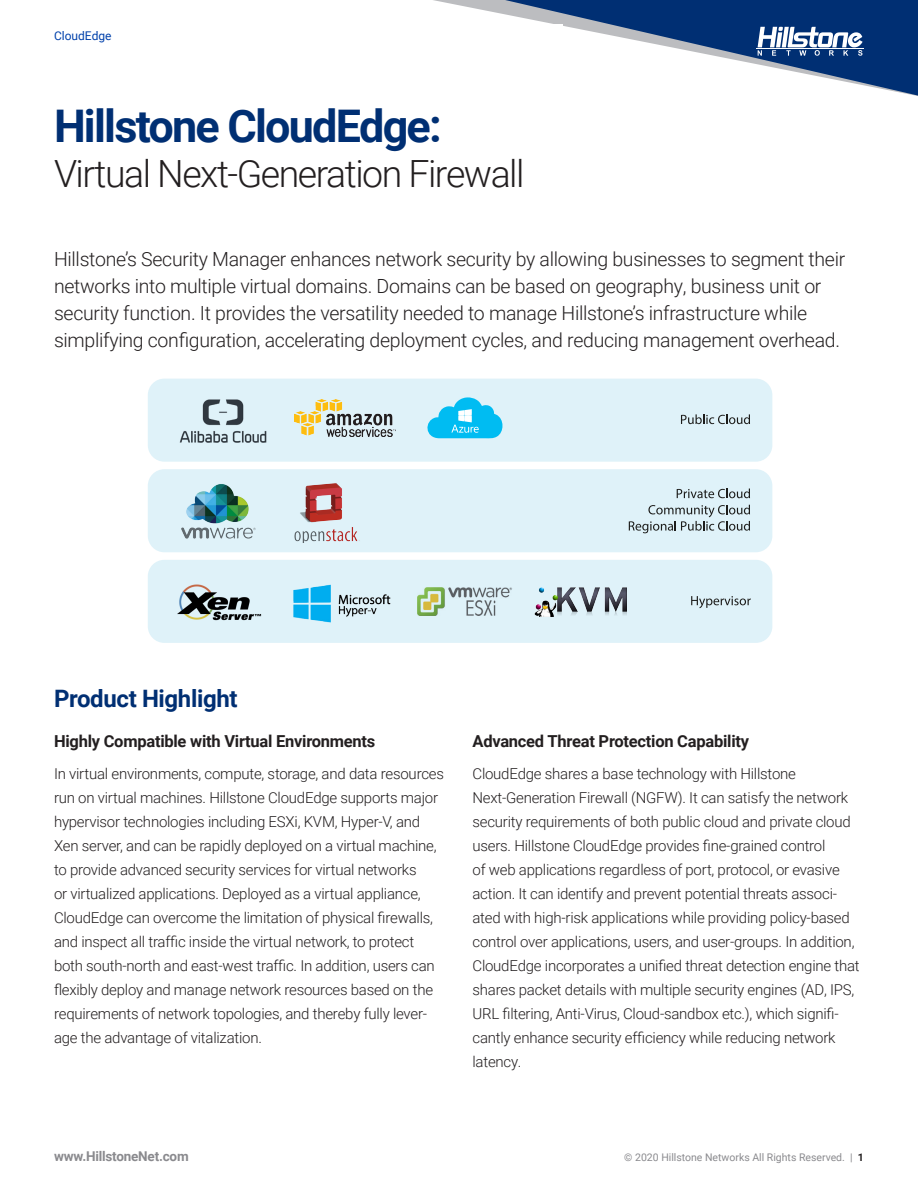
<style>
.page{position:relative;width:918px;height:1188px;background:#fff}
.page>*{position:absolute;margin:0;border:0;box-sizing:border-box;transform-origin:0 0}
.t1{font:700 45px "Roboto";letter-spacing:-.04em;color:#002f73}
.t2{font:300 37.5px "Roboto";letter-spacing:-.04em;color:#231f20}
.H4_Text_Subhead{font:700 24px "Roboto";letter-spacing:-.015em;color:#002f73}
.Pg_1_Intro{font:300 19.5px/27px "Roboto";letter-spacing:-.015em;color:#231f20}
.H4_Text_Subhead-2{font:700 16.5px "Roboto";letter-spacing:-.015em;color:#231f20}
.Text__body{font:300 15px/24px "Roboto";letter-spacing:-.015em;color:#231f20}
.t3{font:700 13.5px "Roboto";letter-spacing:-.015em;color:#8a8a8e}
.t4{font:12px "Roboto";color:#0041ab}
.t5{font:10.5px "Roboto";color:#8a8a8e}
.s1{font-weight:700;color:#231f20}
</style>
<div class="page">
<svg style="left:447px;top:0;width:471px;height:96px"></svg>
<svg style="left:758px;top:27px;width:105px;height:29px"></svg>
<hr style="left:756px;top:49px;width:108px;height:1px;background:#fff">
<div style="left:54px;top:24px;width:509px;height:40px;background:#fff"></div>
<div style="left:148px;top:379px;width:624px;height:83px;background:#dff2f9;border-radius:17px"></div>
<div style="left:148px;top:469px;width:624px;height:83px;background:#dff2f9;border-radius:17px"></div>
<div style="left:148px;top:560px;width:624px;height:83px;background:#dff2f9;border-radius:17px"></div>
<svg style="left:681px;top:414px;width:69px;height:10px"></svg>
<svg style="left:691px;top:596px;width:60px;height:12px"></svg>
<svg style="left:677px;top:489px;width:73px;height:9px"></svg>
<svg style="left:629px;top:505px;width:121px;height:28px"></svg>
<img style="left:294px;top:483px;width:66px;height:60px">
<img style="left:417px;top:588px;width:95px;height:28px">
<img style="left:294px;top:399px;width:102px;height:38px">
<svg style="left:427px;top:397px;width:76px;height:42px"></svg>
<img style="left:534px;top:587px;width:93px;height:30px">
<img style="left:293px;top:584px;width:98px;height:39px">
<img style="left:177px;top:584px;width:84px;height:37px">
<img style="left:181px;top:484px;width:75px;height:55px">
<img style="left:179px;top:399px;width:88px;height:44px">
<p class="t4" style="left:54px;top:27px;width:59px">CloudEdge</p>
<h1 class="t1" style="left:54px;top:94px;width:389px">Hillstone CloudEdge:</h1>
<h2 class="t2" style="left:54px;top:147px;width:472px">Virtual Next-Generation Firewall</h2>
<p class="Pg_1_Intro" style="left:54px;top:245px;width:793px">Hillstone’s Security Manager enhances network security by allowing businesses to segment their networks into multiple virtual domains. Domains can be based on geography, business unit or security function. It provides the versatility needed to manage Hillstone’s infrastructure while simplifying configuration, accelerating deployment cycles, and reducing management overhead.</p>
<p class="H4_Text_Subhead" style="left:54px;top:682px;width:185px">Product Highlight</p>
<p class="H4_Text_Subhead-2" style="left:54px;top:730px;width:323px">Highly Compatible with Virtual Environments</p>
<p class="Text__body" style="left:54px;top:761px;width:391px">In virtual environments, compute, storage, and data resources run on virtual machines. Hillstone CloudEdge supports major hypervisor technologies including ESXi, KVM, Hyper-V, and Xen server, and can be rapidly deployed on a virtual machine, to provide advanced security services for virtual networks<br>or virtualized applications. Deployed as a virtual appliance, CloudEdge can overcome the limitation of physical firewalls, and inspect all traffic inside the virtual network, to protect both south-north and east-west traffic. In addition, users can flexibly deploy and manage network resources based on the requirements of network topologies, and thereby fully lever&shy;age the advantage of vitalization.</p>
<p class="H4_Text_Subhead-2" style="left:472px;top:730px;width:278px">Advanced Threat Protection Capability</p>
<p class="Text__body" style="left:472px;top:761px;width:389px">CloudEdge shares a base technology with Hillstone Next-Generation Firewall (NGFW). It can satisfy the network security requirements of both public cloud and private cloud users. Hillstone CloudEdge provides fine-grained control<br>of web applications regardless of port, protocol, or evasive action. It can identify and prevent potential threats associ&shy;ated with high-risk applications while providing policy-based control over applications, users, and user-groups. In addition, CloudEdge incorporates a unified threat detection engine that shares packet details with multiple security engines (AD, IPS, URL filtering, Anti-Virus, Cloud-sandbox etc.), which signifi&shy;cantly enhance security efficiency while reducing network latency.</p>
<p class="t3" style="left:54px;top:1147px;width:136px">www.HillstoneNet.com</p>
<p class="t5" style="left:624px;top:1150px;width:241px">© 2020 Hillstone Networks All Rights Reserved. | <span class="s1">1</span></p>
</div>
